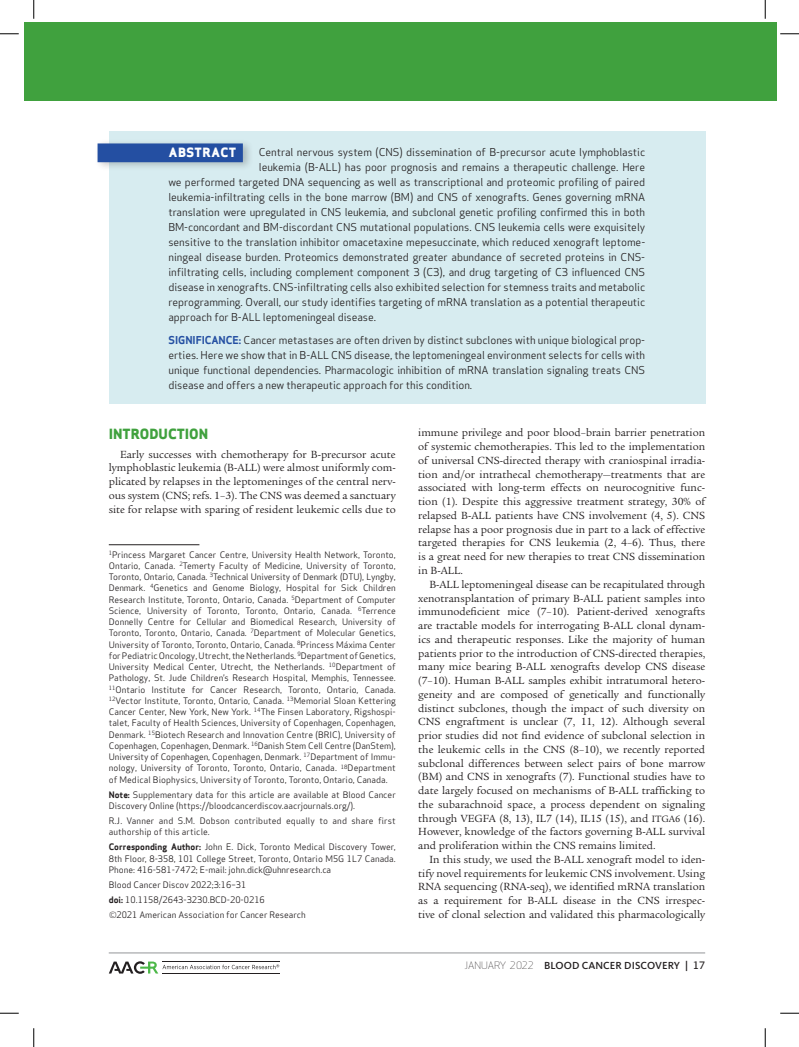
<style>
.page{position:relative;width:799px;height:1047px;background:#fff}
.page>*{position:absolute;margin:0;border:0;box-sizing:border-box;transform-origin:0 0}
.t1{font:800 13.75px "Apex Sans";color:#40a13e}
.t2{font:800 12.5px "Apex Sans";letter-spacing:.05em;color:#fff}
.t3{font:11.25px/13.8px "Legacy Serif Std";color:#231f20;text-align:justify}
.t4{font:10.62px/15px "Apex Sans";letter-spacing:-.005em;color:#231f20;text-align:justify}
.t5{font:500 10.62px "Kievit OT";letter-spacing:.01em;color:#231f20}
.t6{font:8.75px/11.2px "Apex Sans";color:#231f20}
.s1{font-weight:700;color:#244fa2}
.s2{font-weight:700}
.s3{font-weight:300;font-size:12.5px}
.s4{font-size:10px}
.s5{font-family:"Apex Sans";font-weight:300;font-size:10px}
.s6{font-family:"Apex Sans";font-size:10px}
</style>
<div class="page">
<div style="left:24px;top:22px;width:752px;height:79px;background:#40a13e"></div>
<hr style="left:109px;top:952px;width:596px;height:1px;background:#939598">
<hr style="left:162px;top:973px;width:117px;height:1px;background:#231f20">
<svg style="left:109px;top:961px;width:170px;height:12px"></svg>
<div style="left:109px;top:131px;width:596px;height:272px;background:#d7ecf0"></div>
<div style="left:94px;top:139px;width:160px;height:33px;background:#231f20;opacity:.25"></div>
<div style="left:98px;top:143px;width:145px;height:19px;background:#244fa2"></div>
<hr style="left:109px;top:544px;width:90px;height:1px;background:#231f20">
<svg style="left:764px;top:0;width:1px;height:19px"></svg>
<svg style="left:764px;top:1028px;width:1px;height:18px"></svg>
<svg style="left:0;top:33px;width:19px;height:1px"></svg>
<svg style="left:780px;top:33px;width:19px;height:1px"></svg>
<svg style="left:0;top:1012px;width:19px;height:1px"></svg>
<svg style="left:780px;top:1012px;width:19px;height:1px"></svg>
<svg style="left:33px;top:0;width:1px;height:19px"></svg>
<svg style="left:33px;top:1028px;width:1px;height:18px"></svg>
<svg style="left:765px;top:0;width:1px;height:19px"></svg>
<svg style="left:765px;top:1028px;width:1px;height:18px"></svg>
<p class="t2" style="left:169px;top:144px;width:69px">ABSTRACT</p>
<p class="t4" style="left:259px;top:143px;width:388px">Central nervous system (CNS) dissemination of B-precursor acute lymphoblastic</p>
<p class="t4" style="left:259px;top:158px;width:388px">leukemia (B-ALL) has poor prognosis and remains a therapeutic challenge. Here</p>
<p class="t4" style="left:168px;top:173px;width:478px">we performed targeted DNA sequencing as well as transcriptional and proteomic profiling of paired</p>
<p class="t4" style="left:168px;top:188px;width:478px">leukemia-infiltrating cells in the bone marrow (BM) and CNS of xenografts. Genes governing mRNA</p>
<p class="t4" style="left:168px;top:203px;width:478px">translation were upregulated in CNS leukemia, and subclonal genetic profiling confirmed this in both</p>
<p class="t4" style="left:168px;top:218px;width:478px">BM-concordant and BM-discordant CNS mutational populations. CNS leukemia cells were exquisitely</p>
<p class="t4" style="left:168px;top:233px;width:478px">sensitive to the translation inhibitor omacetaxine mepesuccinate, which reduced xenograft leptome-</p>
<p class="t4" style="left:168px;top:248px;width:478px">ningeal disease burden. Proteomics demonstrated greater abundance of secreted proteins in CNS-</p>
<p class="t4" style="left:168px;top:263px;width:478px">infiltrating cells, including complement component 3 (C3), and drug targeting of C3 influenced CNS</p>
<p class="t4" style="left:168px;top:278px;width:478px">disease in xenografts. CNS-infiltrating cells also exhibited selection for stemness traits and metabolic</p>
<p class="t4" style="left:168px;top:293px;width:478px">reprogramming. Overall, our study identifies targeting of mRNA translation as a potential therapeutic</p>
<p class="t4" style="left:168px;top:308px;width:209px">approach for B-ALL leptomeningeal disease.</p>
<p class="t4" style="left:168px;top:331px;width:478px"><span class="s1">SIGNIFICANCE:</span> Cancer metastases are often driven by distinct subclones with unique biological prop&shy;erties. Here we show that in B-ALL CNS disease, the leptomeningeal environment selects for cells with unique functional dependencies. Pharmacologic inhibition of mRNA translation signaling treats CNS disease and offers a new therapeutic approach for this condition.</p>
<p class="t1" style="left:109px;top:424px;width:101px">INTRODUCTION</p>
<p class="t3" style="left:109px;top:447px;width:288px;text-indent:11px">Early successes with chemotherapy for B-precursor acute lymphoblastic leukemia (B-ALL) were almost uniformly com&shy;plicated by relapses in the leptomeninges of the central nerv&shy;ous system (CNS; refs. 1–3). The CNS was deemed a sanctuary site for relapse with sparing of resident leukemic cells due to</p>
<p class="t6" style="left:109px;top:547px;width:288px;text-align:justify"><sup>1</sup>Princess Margaret Cancer Centre, University Health Network, Toronto, Ontario, Canada. <sup>2</sup>Temerty Faculty of Medicine, University of Toronto, Toronto, Ontario, Canada. <sup>3</sup>Technical University of Denmark (DTU), Lyngby, Denmark. <sup>4</sup>Genetics and Genome Biology, Hospital for Sick Children Research Institute, Toronto, Ontario, Canada. <sup>5</sup>Department of Computer Science, University of Toronto, Toronto, Ontario, Canada. <sup>6</sup>Terrence Donnelly Centre for Cellular and Biomedical Research, University of Toronto, Toronto, Ontario, Canada. <sup>7</sup>Department of Molecular Genetics, University of Toronto, Toronto, Ontario, Canada. <sup>8</sup>Princess Máxima Center for Pediatric Oncology, Utrecht, the Netherlands. <sup>9</sup>Department of Genetics, University Medical Center, Utrecht, the Netherlands. <sup>10</sup>Department of Pathology, St. Jude Children’s Research Hospital, Memphis, Tennessee.<br><sup>11</sup>Ontario Institute for Cancer Research, Toronto, Ontario, Canada.<br><sup>12</sup>Vector Institute, Toronto, Ontario, Canada. <sup>13</sup>Memorial Sloan Kettering Cancer Center, New York, New York. <sup>14</sup>The Finsen Laboratory, Rigshospi&shy;talet, Faculty of Health Sciences, University of Copenhagen, Copenhagen, Denmark. <sup>15</sup>Biotech Research and Innovation Centre (BRIC), University of Copenhagen, Copenhagen, Denmark. <sup>16</sup>Danish Stem Cell Centre (DanStem), University of Copenhagen, Copenhagen, Denmark. <sup>17</sup>Department of Immu&shy;nology, University of Toronto, Toronto, Ontario, Canada. <sup>18</sup>Department of Medical Biophysics, University of Toronto, Toronto, Ontario, Canada.</p>
<p class="t6" style="left:109px;top:787px;width:288px"><span class="s2">Note:</span> Supplementary data for this article are available at Blood Cancer<br>Discovery Online (https://bloodcancerdiscov.aacrjournals.org/).</p>
<p class="t6" style="left:109px;top:814px;width:288px">R.J. Vanner and S.M. Dobson contributed equally to and share first authorship of this article.</p>
<p class="t6" style="left:109px;top:840px;width:288px;text-align:justify"><span class="s2">Corresponding Author:</span> John E. Dick, Toronto Medical Discovery Tower, 8th Floor, 8-358, 101 College Street, Toronto, Ontario M5G 1L7 Canada.<br>Phone: 416-581-7472; E-mail: john.dick@uhnresearch.ca</p>
<p class="t6" style="left:109px;top:876px;width:198px;line-height:15px">Blood Cancer Discov 2022;3:16–31<br><span class="s2">doi:</span> 10.1158/2643-3230.BCD-20-0216<br><span class="s3">©</span>2021 American Association for Cancer Research</p>
<p class="t3" style="left:418px;top:426px;width:288px">immune privilege and poor blood–brain barrier penetration of systemic chemotherapies. This led to the implementation of universal CNS-directed therapy with craniospinal irradia&shy;tion and/or intrathecal chemotherapy—treatments that are associated with long-term effects on neurocognitive func&shy;tion (1). Despite this aggressive treatment strategy, 30% of relapsed B-ALL patients have CNS involvement (4, 5). CNS relapse has a poor prognosis due in part to a lack of effective targeted therapies for CNS leukemia (2, 4–6). Thus, there is a great need for new therapies to treat CNS dissemination in B-ALL.</p>
<p class="t3" style="left:418px;top:577px;width:288px;text-indent:11px">B-ALL leptomeningeal disease can be recapitulated through xenotransplantation of primary B-ALL patient samples into immunodeficient mice (7–10). Patient-derived xenografts are tractable models for interrogating B-ALL clonal dynam&shy;ics and therapeutic responses. Like the majority of human patients prior to the introduction of CNS-directed therapies, many mice bearing B-ALL xenografts develop CNS disease (7–10). Human B-ALL samples exhibit intratumoral hetero&shy;geneity and are composed of genetically and functionally distinct subclones, though the impact of such diversity on CNS engraftment is unclear (7, 11, 12). Although several prior studies did not find evidence of subclonal selection in the leukemic cells in the CNS (8–10), we recently reported subclonal differences between select pairs of bone marrow (BM) and CNS in xenografts (7). Functional studies have to date largely focused on mechanisms of B-ALL trafficking to the subarachnoid space, a process dependent on signaling through VEGFA (8, 13), IL7 (14), IL15 (15), and <span class="s4">ITGA6</span> (16).<br>However, knowledge of the factors governing B-ALL survival and proliferation within the CNS remains limited.</p>
<p class="t3" style="left:418px;top:852px;width:288px;text-indent:11px">In this study, we used the B-ALL xenograft model to iden&shy;tify novel requirements for leukemic CNS involvement. Using RNA sequencing (RNA-seq), we identified mRNA translation as a requirement for B-ALL disease in the CNS irrespec&shy;tive of clonal selection and validated this pharmacologically</p>
<p class="t5" style="left:464px;top:958px;width:242px"><span class="s5">JANUARY 2022</span> BLOOD CANCER DISCOVERY <span class="s6">| 17</span></p>
</div>
